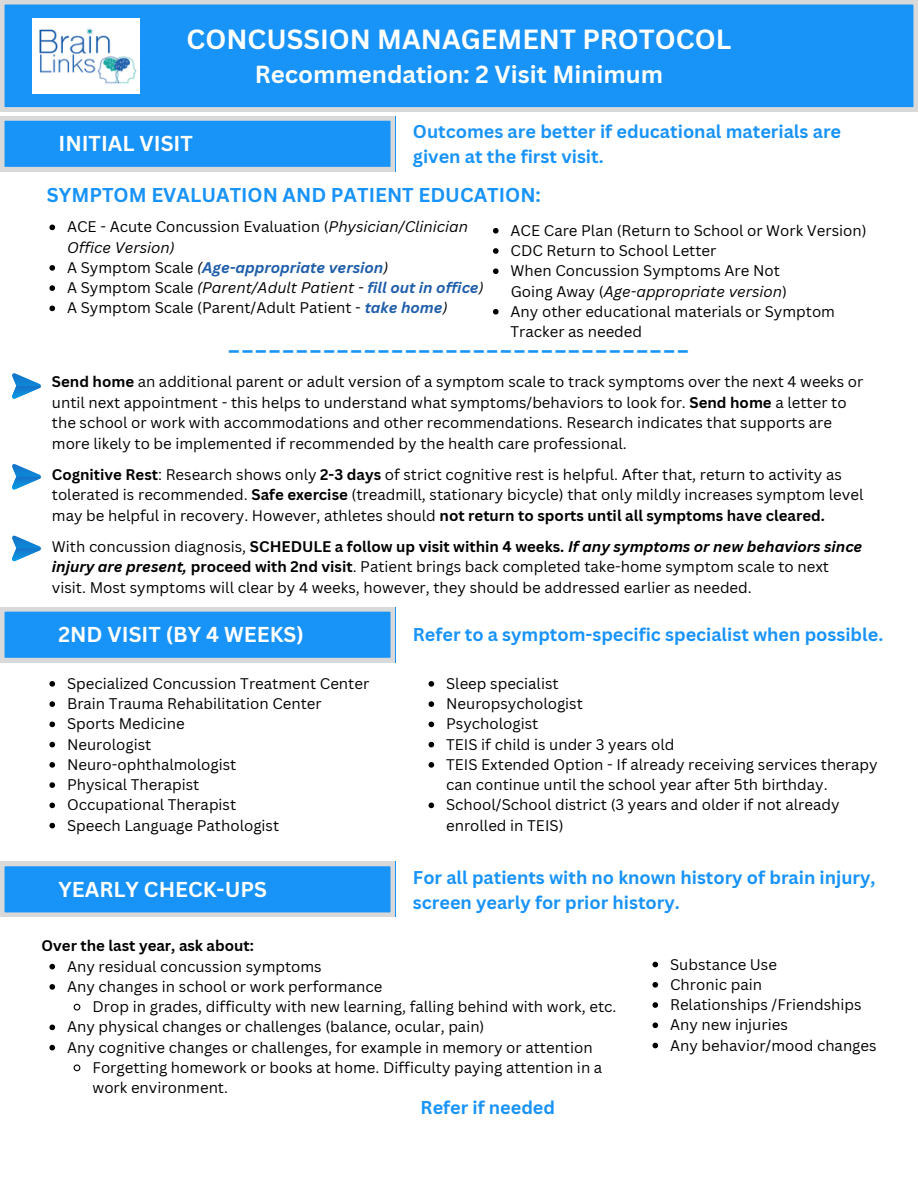
<style>
.page{position:relative;width:918px;height:1188px;background:#fff}
.page>*{position:absolute;margin:0;border:0;box-sizing:border-box;transform-origin:0 0}
.t1{font:36px "Canva Sans";color:#1893f8}
.t2{font:700 27px "Canva Sans";color:#fff}
.t3{font:700 24px "Canva Sans";color:#fff}
.t4{font:700 21px "Canva Sans";color:#fff}
.t5{font:700 19.5px "Canva Sans";color:#1893f8}
.t6{font:700 18px/24.8px "Canva Sans";color:#1893f8}
.t7{font:15px/20.7px "Canva Sans";color:#000}
.t8{font:italic 15px/20.2px "Canva Sans";color:#000}
.t9{font:italic 700 15px "Canva Sans";color:#205eab}
.t10{font:700 15px "Canva Sans";color:#000}
.s1{font-style:normal}
.s2{font-weight:400;font-style:normal;color:#000}
.s3{font-weight:400;color:#000}
.s4{font-weight:700;color:#205eab}
.s5{font-weight:700;font-style:italic;color:#205eab}
.s6{font-style:italic}
.s7{font-weight:700}
.s8{font-weight:700;font-style:italic}
</style>
<div class="page">
<svg style="left:0;top:0;width:918px;height:111px;background:#2999f5"></svg>
<svg style="left:0;top:607px;width:395px;height:55px;background:#3a9ff2"></svg>
<svg style="left:0;top:116px;width:395px;height:55px;background:#3a9ff2"></svg>
<svg style="left:0;top:862px;width:395px;height:55px;background:#3a9ff2"></svg>
<img style="left:33px;top:18px;width:107px;height:76px">
<svg style="left:12px;top:373px;width:29px;height:26px"></svg>
<svg style="left:49px;top:225px;width:6px;height:5px"></svg>
<svg style="left:49px;top:265px;width:6px;height:6px"></svg>
<svg style="left:49px;top:285px;width:6px;height:6px"></svg>
<svg style="left:49px;top:306px;width:6px;height:5px"></svg>
<svg style="left:493px;top:228px;width:6px;height:6px"></svg>
<svg style="left:493px;top:248px;width:6px;height:6px"></svg>
<svg style="left:493px;top:268px;width:6px;height:6px"></svg>
<svg style="left:493px;top:309px;width:6px;height:6px"></svg>
<svg style="left:49px;top:681px;width:6px;height:6px"></svg>
<svg style="left:49px;top:701px;width:6px;height:6px"></svg>
<svg style="left:49px;top:722px;width:6px;height:5px"></svg>
<svg style="left:49px;top:742px;width:6px;height:5px"></svg>
<svg style="left:49px;top:762px;width:6px;height:6px"></svg>
<svg style="left:49px;top:782px;width:6px;height:6px"></svg>
<svg style="left:49px;top:803px;width:6px;height:5px"></svg>
<svg style="left:49px;top:823px;width:6px;height:5px"></svg>
<svg style="left:429px;top:681px;width:5px;height:6px"></svg>
<svg style="left:429px;top:701px;width:5px;height:6px"></svg>
<svg style="left:429px;top:722px;width:5px;height:5px"></svg>
<svg style="left:429px;top:742px;width:5px;height:5px"></svg>
<svg style="left:429px;top:762px;width:5px;height:6px"></svg>
<svg style="left:429px;top:803px;width:5px;height:5px"></svg>
<svg style="left:49px;top:964px;width:6px;height:5px"></svg>
<svg style="left:49px;top:984px;width:6px;height:6px"></svg>
<svg style="left:73px;top:1003px;width:8px;height:8px"></svg>
<svg style="left:49px;top:1025px;width:6px;height:5px"></svg>
<svg style="left:49px;top:1045px;width:6px;height:5px"></svg>
<svg style="left:73px;top:1064px;width:8px;height:8px"></svg>
<svg style="left:652px;top:962px;width:6px;height:5px"></svg>
<svg style="left:652px;top:982px;width:6px;height:6px"></svg>
<svg style="left:652px;top:1002px;width:6px;height:6px"></svg>
<svg style="left:652px;top:1022px;width:6px;height:6px"></svg>
<svg style="left:652px;top:1043px;width:6px;height:5px"></svg>
<svg style="left:12px;top:464px;width:29px;height:26px"></svg>
<svg style="left:12px;top:536px;width:29px;height:25px"></svg>
<p class="t2" style="left:187px;top:21px;width:546px">CONCUSSION MANAGEMENT PROTOCOL</p>
<p class="t3" style="left:255px;top:57px;width:410px">Recommendation: 2 Visit Minimum</p>
<p class="t4" style="left:58px;top:129px;width:136px">INITIAL VISIT</p>
<p class="t6" style="left:413px;top:119px;width:430px">Outcomes are better if educational materials are given at the first visit.</p>
<p class="t5" style="left:47px;top:181px;width:496px">SYMPTOM EVALUATION AND PATIENT EDUCATION:</p>
<p class="t8" style="left:67px;top:216px;width:403px"><span class="s1">ACE - Acute Concussion Evaluation (</span>Physician/Clinician<br>Office Version)</p>
<p class="t9" style="left:67px;top:257px;width:323px"><span class="s2">A Symptom Scale</span> <span class="s3">(</span>Age-appropriate version<span class="s3">)</span></p>
<p class="t8" style="left:67px;top:277px;width:418px"><span class="s1">A Symptom Scale</span> (Parent/Adult Patient - <span class="s4">fill out in office</span>)</p>
<p class="t7" style="left:67px;top:297px;width:382px">A Symptom Scale (Parent/Adult Patient - <span class="s5">take home</span><span class="s6">)</span></p>
<p class="t7" style="left:511px;top:220px;width:358px">ACE Care Plan (Return to School or Work Version)</p>
<p class="t7" style="left:511px;top:240px;width:207px">CDC Return to School Letter</p>
<p class="t7" style="left:511px;top:260px;width:271px">When Concussion Symptoms Are Not</p>
<p class="t7" style="left:511px;top:301px;width:326px;line-height:20.2px">Any other educational materials or Symptom<br>Tracker as needed</p>
<p class="t8" style="left:511px;top:281px;width:278px"><span class="s1">Going Away (</span>Age-appropriate version<span class="s1">)</span></p>
<p class="t1" style="left:227px;top:326px;width:464px">----------------------------------</p>
<p class="t7" style="left:52px;top:371px;width:813px"><span class="s7">Send home</span> an additional parent or adult version of a symptom scale to track symptoms over the next 4 weeks or until next appointment - this helps to understand what symptoms/behaviors to look for. <span class="s7">Send home</span> a letter to the school or work with accommodations and other recommendations. Research indicates that supports are more likely to be implemented if recommended by the health care professional.</p>
<p class="t7" style="left:52px;top:464px;width:813px"><span class="s7">Cognitive Rest</span>: Research shows only <span class="s7">2-3 days</span> of strict cognitive rest is helpful. After that, return to activity as tolerated is recommended. <span class="s7">Safe exercise</span> (treadmill, stationary bicycle) that only mildly increases symptom level may be helpful in recovery. However, athletes should <span class="s7">not return to sports until all symptoms have cleared.</span></p>
<p class="t7" style="left:52px;top:535px;width:812px">With concussion diagnosis, <span class="s7">SCHEDULE a follow up visit within 4 weeks.</span> <span class="s8">If any symptoms or new behaviors since injury are present,</span> <span class="s7">proceed with 2nd visit</span>. Patient brings back completed take-home symptom scale to next visit. Most symptoms will clear by 4 weeks, however, they should be addressed earlier as needed.</p>
<p class="t4" style="left:58px;top:620px;width:247px">2ND VISIT (BY 4 WEEKS)</p>
<p class="t7" style="left:67px;top:673px;width:304px">Specialized Concussion Treatment Center</p>
<p class="t7" style="left:67px;top:693px;width:256px">Brain Trauma Rehabilitation Center</p>
<p class="t7" style="left:67px;top:713px;width:119px">Sports Medicine</p>
<p class="t7" style="left:67px;top:734px;width:86px">Neurologist</p>
<p class="t7" style="left:67px;top:754px;width:171px">Neuro-ophthalmologist</p>
<p class="t7" style="left:67px;top:774px;width:134px">Physical Therapist</p>
<p class="t7" style="left:67px;top:794px;width:171px">Occupational Therapist</p>
<p class="t7" style="left:67px;top:815px;width:214px">Speech Language Pathologist</p>
<p class="t4" style="left:58px;top:874px;width:210px">YEARLY CHECK-UPS</p>
<p class="t10" style="left:42px;top:935px;width:214px">Over the last year, ask about:</p>
<p class="t6" style="left:413px;top:622px;width:472px">Refer to a symptom-specific specialist when possible.</p>
<p class="t7" style="left:446px;top:673px;width:114px">Sleep specialist</p>
<p class="t7" style="left:446px;top:693px;width:138px">Neuropsychologist</p>
<p class="t7" style="left:446px;top:713px;width:94px">Psychologist</p>
<p class="t7" style="left:446px;top:734px;width:230px">TEIS if child is under 3 years old</p>
<p class="t7" style="left:446px;top:754px;width:433px;line-height:20.2px">TEIS Extended Option - If already receiving services therapy can continue until the school year after 5th birthday.</p>
<p class="t7" style="left:446px;top:794px;width:395px;line-height:20.2px">School/School district (3 years and older if not already enrolled in TEIS)</p>
<p class="t6" style="left:413px;top:864px;width:464px">For all patients with no known history of brain injury,</p>
<p class="t6" style="left:413px;top:889px;width:268px">screen yearly for prior history.</p>
<p class="t7" style="left:67px;top:956px;width:256px">Any residual concussion symptoms</p>
<p class="t7" style="left:67px;top:976px;width:317px">Any changes in school or work performance</p>
<p class="t7" style="left:93px;top:996px;width:525px">Drop in grades, difficulty with new learning, falling behind with work, etc.</p>
<p class="t7" style="left:67px;top:1016px;width:419px">Any physical changes or challenges (balance, ocular, pain)</p>
<p class="t7" style="left:67px;top:1037px;width:527px">Any cognitive changes or challenges, for example in memory or attention</p>
<p class="t7" style="left:93px;top:1057px;width:511px;line-height:20.2px">Forgetting homework or books at home. Difficulty paying attention in a work environment.</p>
<p class="t6" style="left:421px;top:1094px;width:136px">Refer if needed</p>
<p class="t7" style="left:670px;top:953px;width:108px">Substance Use</p>
<p class="t7" style="left:670px;top:974px;width:93px">Chronic pain</p>
<p class="t7" style="left:670px;top:994px;width:193px">Relationships /Friendships</p>
<p class="t7" style="left:670px;top:1014px;width:119px">Any new injuries</p>
<p class="t7" style="left:670px;top:1034px;width:208px">Any behavior/mood changes</p>
</div>
